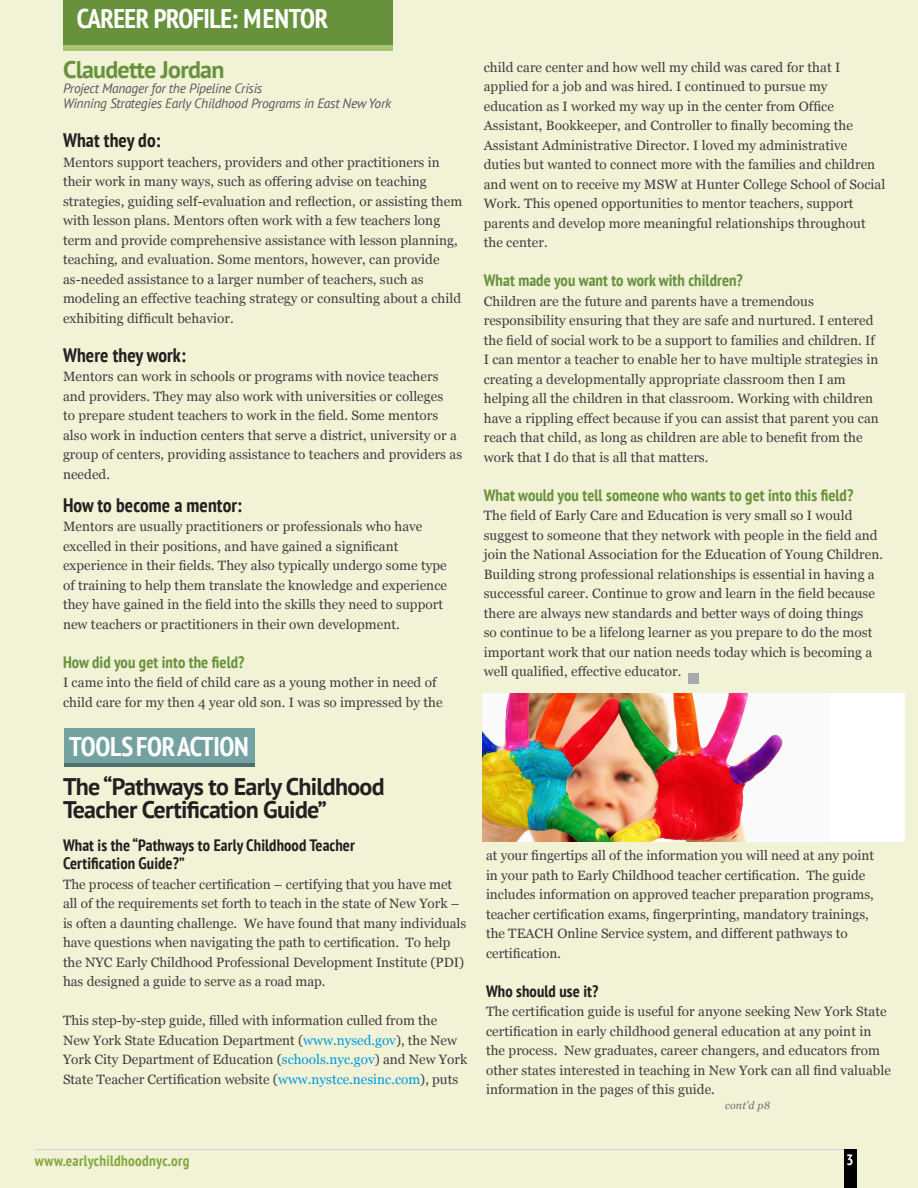
<style>
.page{position:relative;width:918px;height:1188px;background:#f1f2d6}
.page>*{position:absolute;margin:0;border:0;box-sizing:border-box;transform-origin:0 0}
.t1{font:700 condensed 27px "PT Sans";letter-spacing:-.01em;color:#fff}
.t2{font:700 24px/22.5px "PT Sans";letter-spacing:-.03em;color:#231f20}
.t3{font:700 24px "PT Sans";color:#67923b}
.t4{font:700 condensed 19.5px "PT Sans";letter-spacing:.005em;color:#231f20}
.t5{font:700 condensed 16.5px "PT Sans";letter-spacing:.005em;color:#67923b}
.t6{font:700 condensed 16.5px/18.6px "PT Sans";letter-spacing:.005em;color:#231f20}
.t7{font:700 condensed 15px "PT Sans";color:#85a73f}
.t8{font:700 condensed 15px "PT Sans";color:#fff}
.t9{font:13.5px/19.5px "Georgia";letter-spacing:.005em;color:#3e3e3f}
.t10{font:italic 13.5px/15px "PT Sans";letter-spacing:-.02em;color:#57585a}
.t11{font:italic 10.5px "Georgia";letter-spacing:.02em;color:#6c6d70}
.s1{color:#009bdb}
</style>
<div class="page">
<div style="left:63px;top:0;width:329px;height:45px;background:#67923b"></div>
<div style="left:688px;top:674px;width:11px;height:10px;background:#a8a9ad"></div>
<div style="left:63px;top:45px;width:329px;height:6px;background:#a8c573"></div>
<hr style="left:36px;top:1149px;width:821px;height:1px;background:#d1d2d4">
<div style="left:844px;top:1150px;width:13px;height:38px;background:#000"></div>
<div style="left:482px;top:693px;width:422px;height:149px;background:#fff"></div>
<img style="left:482px;top:693px;width:301px;height:149px">
<div style="left:64px;top:729px;width:191px;height:38px;background:#73a2a0"></div>
<hr style="left:64px;top:763px;width:191px;height:4px;background:#4d7170">
<h1 class="t1" style="left:77px;top:0;width:89px">CAREER PROFIL</h1>
<h1 class="t1" style="left:220px;top:0;width:39px">E: Ment</h1>
<h1 class="t1" style="left:300px;top:0;width:30px">or</h1>
<h2 class="t3" style="left:63px;top:54px;width:163px">Claudette Jordan</h2>
<p class="t10" style="left:63px;top:81px;width:330px">Project Manager for the Pipeline Crisis<br>Winning Strategies Early Childhood Programs in East New York</p>
<h3 class="t4" style="left:63px;top:127px;width:99px">What they do:</h3>
<p class="t9" style="left:63px;top:153px;width:401px">Mentors support teachers, providers and other practitioners in their work in many ways, such as offering advise on teaching strategies, guiding self-evaluation and reflection, or assisting them with lesson plans. Mentors often work with a few teachers long term and provide comprehensive assistance with lesson planning, teaching, and evaluation. Some mentors, however, can provide as-needed assistance to a larger number of teachers, such as modeling an effective teaching strategy or consulting about a child exhibiting difficult behavior.</p>
<h3 class="t4" style="left:63px;top:342px;width:124px">Where they work:</h3>
<p class="t9" style="left:63px;top:367px;width:401px">Mentors can work in schools or programs with novice teachers and providers. They may also work with universities or colleges<br>to prepare student teachers to work in the field. Some mentors also work in induction centers that serve a district, university or a group of centers, providing assistance to teachers and providers as needed.</p>
<h3 class="t4" style="left:63px;top:492px;width:181px">How to become a mentor:</h3>
<p class="t9" style="left:63px;top:517px;width:386px">Mentors are usually practitioners or professionals who have excelled in their positions, and have gained a significant experience in their fields. They also typically undergo some type of training to help them translate the knowledge and experience they have gained in the field into the skills they need to support new teachers or practitioners in their own development.</p>
<p class="t5" style="left:63px;top:651px;width:183px">How did you get into the field?</p>
<p class="t9" style="left:63px;top:673px;width:381px">I came into the field of child care as a young mother in need of child care for my then 4 year old son. I was so impressed by the</p>
<h1 class="t1" style="left:69px;top:729px;width:179px">tools for action</h1>
<h2 class="t2" style="left:63px;top:775px;width:323px">The “Pathways to Early Childhood<br>Teacher Certification Guide”</h2>
<p class="t6" style="left:63px;top:835px;width:293px">What is the “Pathways to Early Childhood Teacher<br>Certification Guide?”</p>
<p class="t9" style="left:63px;top:875px;width:405px">The process of teacher certification – certifying that you have met all of the requirements set forth to teach in the state of New York – is often a daunting challenge. We have found that many individuals have questions when navigating the path to certification. To help the NYC Early Childhood Professional Development Institute (PDI) has designed a guide to serve as a road map.</p>
<p class="t9" style="left:63px;top:1011px;width:406px">This step-by-step guide, filled with information culled from the New York State Education Department (<span class="s1">www.nysed.gov</span>), the New York City Department of Education (<span class="s1">schools.nyc.gov</span>) and New York State Teacher Certification website (<span class="s1">www.nystce.nesinc.com</span>), puts</p>
<p class="t9" style="left:484px;top:58px;width:403px">child care center and how well my child was cared for that I applied for a job and was hired. I continued to pursue my education as I worked my way up in the center from Office Assistant, Bookkeeper, and Controller to finally becoming the Assistant Administrative Director. I loved my administrative duties but wanted to connect more with the families and children and went on to receive my MSW at Hunter College School of Social Work. This opened opportunities to mentor teachers, support parents and develop more meaningful relationships throughout the center.</p>
<p class="t5" style="left:484px;top:269px;width:261px">What made you want to work with children?</p>
<p class="t9" style="left:484px;top:292px;width:397px">Children are the future and parents have a tremendous responsibility ensuring that they are safe and nurtured. I entered the field of social work to be a support to families and children. If I can mentor a teacher to enable her to have multiple strategies in creating a developmentally appropriate classroom then I am helping all the children in that classroom. Working with children have a rippling effect because if you can assist that parent you can reach that child, as long as children are able to benefit from the work that I do that is all that matters.</p>
<p class="t5" style="left:484px;top:484px;width:371px">What would you tell someone who wants to get into this field?</p>
<p class="t9" style="left:484px;top:506px;width:401px">The field of Early Care and Education is very small so I would suggest to someone that they network with people in the field and join the National Association for the Education of Young Children.<br>Building strong professional relationships is essential in having a successful career. Continue to grow and learn in the field because there are always new standards and better ways of doing things<br>so continue to be a lifelong learner as you prepare to do the most important work that our nation needs today which is becoming a well qualified, effective educator.</p>
<p class="t9" style="left:486px;top:846px;width:390px">at your fingertips all of the information you will need at any point in your path to Early Childhood teacher certification. The guide includes information on approved teacher preparation programs, teacher certification exams, fingerprinting, mandatory trainings, the TEACH Online Service system, and different pathways to certification.</p>
<p class="t6" style="left:486px;top:982px;width:114px">Who should use it?</p>
<p class="t9" style="left:486px;top:1002px;width:406px">The certification guide is useful for anyone seeking New York State certification in early childhood general education at any point in the process. New graduates, career changers, and educators from other states interested in teaching in New York can all find valuable information in the pages of this guide.</p>
<p class="t11" style="left:725px;top:1099px;width:46px">cont’d p8</p>
<p class="t7" style="left:35px;top:1151px;width:156px">www.earlychildhoodnyc.org</p>
<p class="t8" style="left:846px;top:1150px;width:9px">3</p>
</div>
